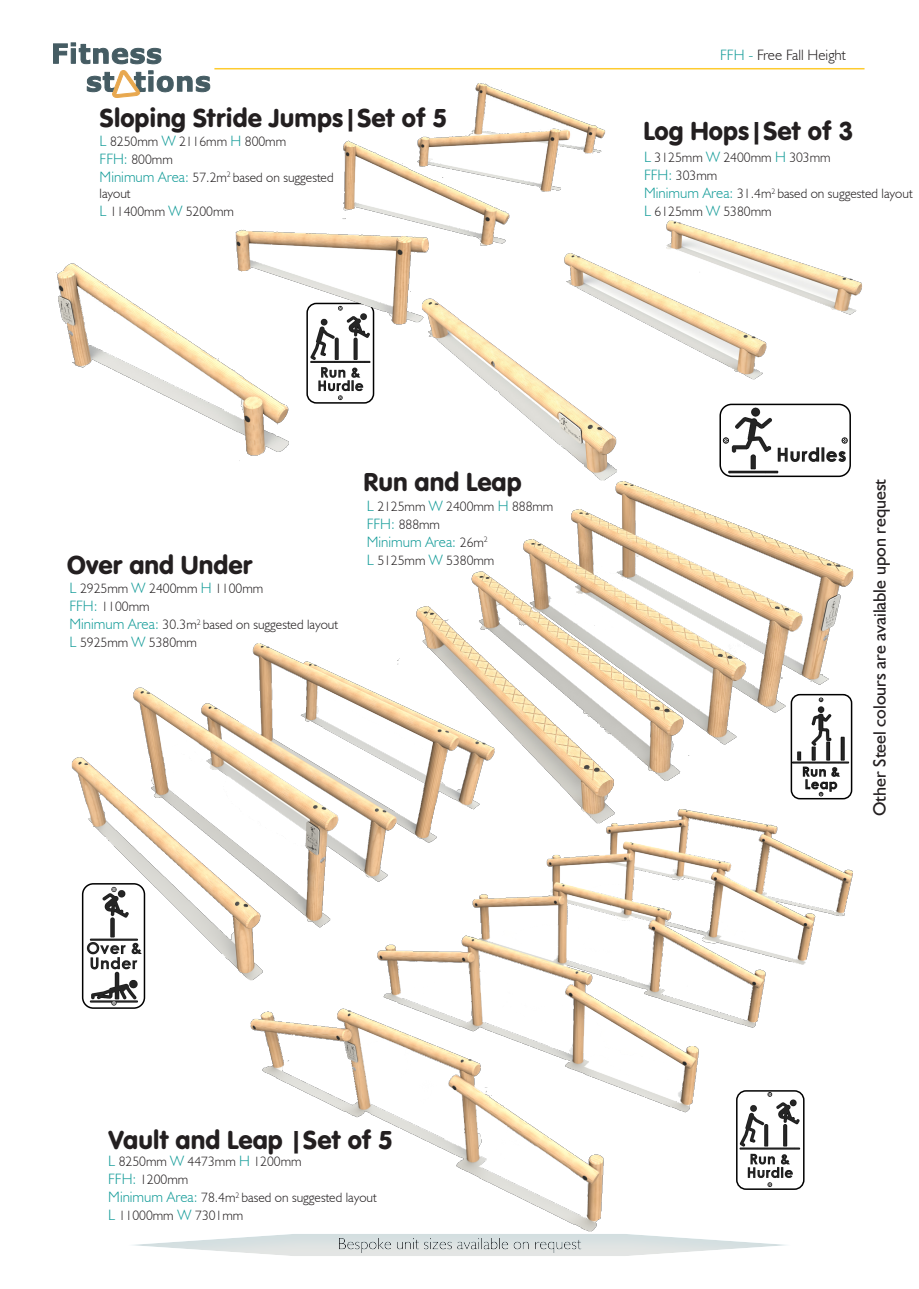
<style>
.page{position:relative;width:919px;height:1289px;background:#fff}
.page>*{position:absolute;margin:0;border:0;box-sizing:border-box;transform-origin:0 0}
.t1{font:27px "VAG Rundschrift DOT";color:#231f20}
.t2{font:18px "Humanist 521 BT";color:#231f20}
.t3{font:300 15px "Humanist 521 BT";color:#231f20}
.t4{font:300 15px "Humanist 521 BT";color:#129b98}
.t5{font:300 13.5px "Humanist 521 BT";color:#231f20}
.s1{font-size:15px;color:#129b98}
.s2{color:#129b98}
.s3{font-size:13.5px;color:#231f20}
</style>
<div class="page">
<svg style="left:133px;top:1240px;width:653px;height:16px"></svg>
<div style="left:205px;top:1230px;width:500px;height:25px;background:#c7e9f4;opacity:.75"></div>
<svg style="left:53px;top:42px;width:157px;height:37px"></svg>
<hr style="left:214px;top:68px;width:650px;height:1px;background:#fecb2f">
<img style="left:83px;top:983px;width:61px;height:25px">
<div style="left:82px;top:883px;width:63px;height:125px;border:2px solid #000;border-radius:11px"></div>
<img style="left:71px;top:643px;width:239px;height:340px">
<img style="left:618px;top:220px;width:244px;height:251px">
<img style="left:56px;top:79px;width:562px;height:392px">
<img style="left:247px;top:809px;width:606px;height:433px">
<img style="left:310px;top:471px;width:544px;height:359px">
<p class="t1" style="left:100px;top:102px;width:349px">Sloping Stride Jumps|Set of 5</p>
<p class="t5" style="left:100px;top:133px;width:188px"><span class="s1">L</span> 8250mm <span class="s1">W</span> 2116mm <span class="s1">H</span> 800mm</p>
<p class="t5" style="left:100px;top:151px;width:75px"><span class="s1">FFH:</span> 800mm</p>
<p class="t5" style="left:100px;top:169px;width:235px"><span class="s1">Minimum Area:</span> 57.2m<sup>2</sup> based on suggested</p>
<p class="t5" style="left:100px;top:185px;width:32px">layout</p>
<p class="t5" style="left:100px;top:203px;width:136px"><span class="s1">L</span> 11400mm <span class="s1">W</span> 5200mm</p>
<p class="t3" style="left:720px;top:46px;width:127px"><span class="s2">FFH -</span> Free Fall Height</p>
<p class="t1" style="left:643px;top:115px;width:211px">Log Hops|Set of 3</p>
<p class="t5" style="left:644px;top:149px;width:188px"><span class="s1">L</span> 3125mm <span class="s1">W</span> 2400mm <span class="s1">H</span> 303mm</p>
<p class="t5" style="left:644px;top:167px;width:75px"><span class="s1">FFH:</span> 303mm</p>
<p class="t5" style="left:644px;top:185px;width:270px"><span class="s1">Minimum Area:</span> 31.4m<sup>2</sup> based on suggested layout</p>
<p class="t5" style="left:644px;top:203px;width:129px"><span class="s1">L</span> 6125mm <span class="s1">W</span> 5380mm</p>
<p class="t1" style="left:67px;top:548px;width:187px">Over and Under</p>
<p class="t5" style="left:70px;top:580px;width:195px"><span class="s1">L</span> 2925mm <span class="s1">W</span> 2400mm <span class="s1">H</span> 1100mm</p>
<p class="t5" style="left:70px;top:598px;width:81px"><span class="s1">FFH:</span> 1100mm</p>
<p class="t5" style="left:70px;top:616px;width:270px"><span class="s1">Minimum Area:</span> 30.3m<sup>2</sup> based on suggested layout</p>
<p class="t5" style="left:70px;top:634px;width:129px"><span class="s1">L</span> 5925mm <span class="s1">W</span> 5380mm</p>
<p class="t1" style="left:363px;top:466px;width:160px">Run and Leap</p>
<p class="t5" style="left:367px;top:498px;width:188px"><span class="s1">L</span> 2125mm <span class="s1">W</span> 2400mm <span class="s1">H</span> 888mm</p>
<p class="t5" style="left:367px;top:516px;width:75px"><span class="s1">FFH:</span> 888mm</p>
<p class="t4" style="left:367px;top:532px;width:123px">Minimum Area: <span class="s3">26m</span><sup>2</sup></p>
<p class="t5" style="left:367px;top:552px;width:129px"><span class="s1">L</span> 5125mm <span class="s1">W</span> 5380mm</p>
<h2 class="t2" style="left:868px;top:816px;width:339px;rotate:-90deg">Other Steel colours are available upon request</h2>
<p class="t1" style="left:108px;top:1123px;width:286px">Vault and Leap |Set of 5</p>
<p class="t5" style="left:108px;top:1153px;width:195px"><span class="s1">L</span> 8250mm <span class="s1">W</span> 4473mm <span class="s1">H</span> 1200mm</p>
<p class="t5" style="left:108px;top:1171px;width:81px"><span class="s1">FFH:</span> 1200mm</p>
<p class="t5" style="left:108px;top:1189px;width:270px"><span class="s1">Minimum Area:</span> 78.4m<sup>2</sup> based on suggested layout</p>
<p class="t5" style="left:108px;top:1207px;width:137px"><span class="s1">L</span> 11000mm <span class="s1">W</span> 7301mm</p>
</div>
